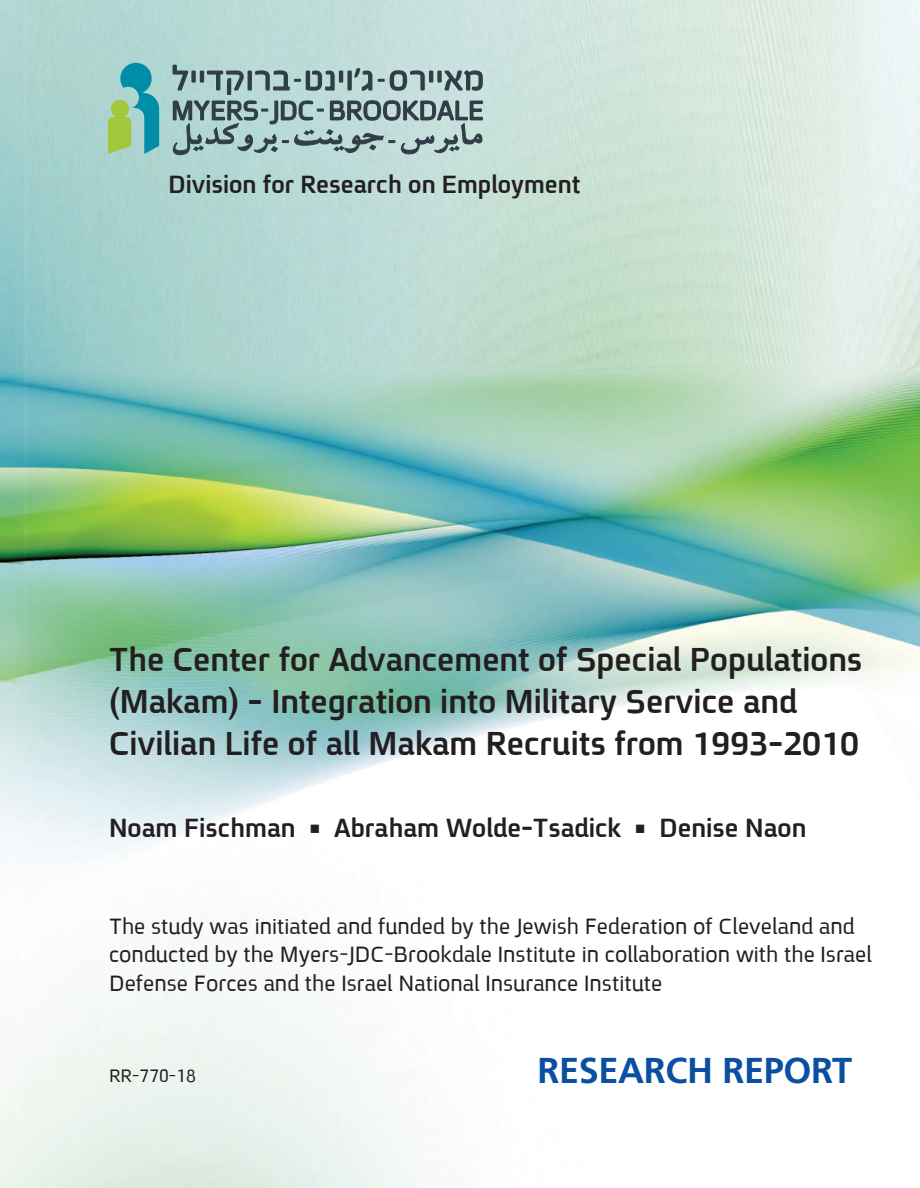
<style>
.page{position:relative;width:920px;height:1188px;background:#fff}
.page>*{position:absolute;margin:0;border:0;box-sizing:border-box;transform-origin:0 0}
.t1{font:700 36px/42px "Fb Spoiler Eng";color:#231f20}
.t2{font:700 36px "Frutiger";letter-spacing:-.01em;color:#0a4fa2}
.t3{font:700 28.5px "Fb Spoiler Eng";color:#231f20}
.t4{font:700 27px "Fb Spoiler Eng";color:#231f20}
.t5{font:24px/28.5px "Fb Spoiler Eng";color:#231f20}
.t6{font:19.5px "Fb Spoiler Eng";color:#231f20}
.s1{font-family:"Minion Pro";font-weight:400}
</style>
<div class="page">
<img style="left:0;top:0;width:920px;height:1188px">
<svg style="left:108px;top:63px;width:51px;height:91px;background:#6eb8a2"></svg>
<svg style="left:172px;top:64px;width:312px;height:91px;background:#97b1b1"></svg>
<p class="t4" style="left:169px;top:171px;width:413px">Division for Research on Employment</p>
<h1 class="t1" style="left:109px;top:642px;width:755px">The Center for Advancement of Special Populations (Makam) – Integration into Military Service and<br>Civilian Life of all Makam Recruits from 1993-2010</h1>
<p class="t3" style="left:109px;top:814px;width:699px">Noam Fischman <span class="s1">■</span> Abraham Wolde-Tsadick <span class="s1">■</span> Denise Naon</p>
<p class="t5" style="left:109px;top:914px;width:764px">The study was initiated and funded by the Jewish Federation of Cleveland and conducted by the Myers-JDC-Brookdale Institute in collaboration with the Israel<br>Defense Forces and the Israel National Insurance Institute</p>
<p class="t6" style="left:109px;top:1066px;width:88px">RR-770-18</p>
<h1 class="t2" style="left:537px;top:1049px;width:316px">RESEARCH REPORT</h1>
</div>
